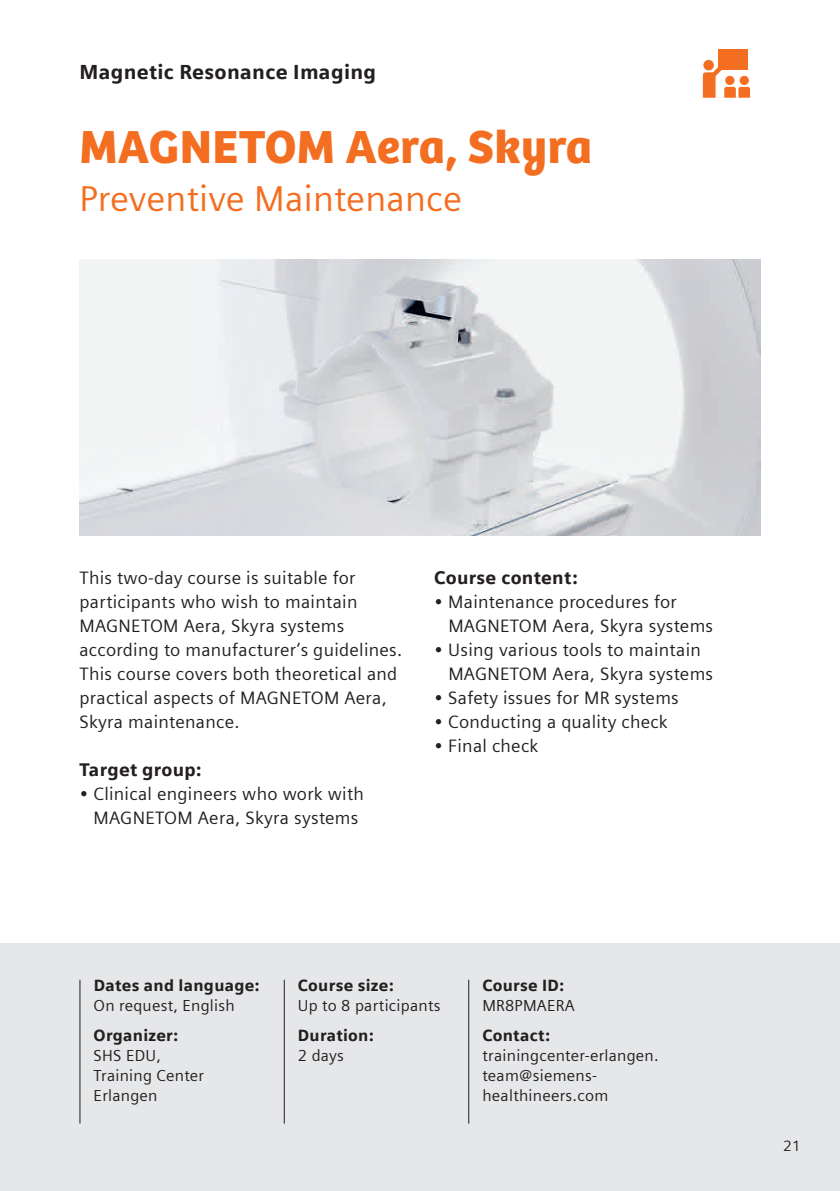
<style>
.page{position:relative;width:840px;height:1191px;background:#fff}
.page>*{position:absolute;margin:0;border:0;box-sizing:border-box;transform-origin:0 0}
.headline__30pt_33pt{font:48px "SH Bree Headline Regular";letter-spacing:.005em;color:#f36e21}
.headline__30pt_33pt-2{font:36px "Siemens Sans";letter-spacing:.005em;color:#f36e21}
.headline__30pt_33pt-3{font:900 20px "Siemens Sans";letter-spacing:.015em;color:#231f20}
.t1{font:18px/24px "Siemens Sans";letter-spacing:.015em;color:#231f20}
.t2{font:900 18px "Siemens Sans";letter-spacing:.015em;color:#231f20}
.t3{font:16px/20px "Siemens Sans";letter-spacing:.015em;color:#231f20}
.t4{font:900 16px/20px "Siemens Sans";letter-spacing:.015em;color:#231f20}
.t5{font:15px "Siemens Sans";color:#231f20}
.s1{font-weight:400}
.s2{font-weight:900}
</style>
<div class="page">
<div style="left:0;top:943px;width:839px;height:248px;background:#e6e7e9"></div>
<img style="left:79px;top:260px;width:681px;height:275px">
<hr style="left:283px;top:979px;width:1px;height:144px;background:#231f20">
<hr style="left:468px;top:979px;width:1px;height:144px;background:#231f20">
<hr style="left:79px;top:979px;width:1px;height:144px;background:#231f20">
<div style="left:718px;top:50px;width:29px;height:20px;background:#f36e21"></div>
<div style="left:703px;top:60px;width:10px;height:10px;background:#f36e21;border-radius:50%"></div>
<svg style="left:702px;top:65px;width:47px;height:33px"></svg>
<p class="headline__30pt_33pt-3" style="left:79px;top:56px;width:298px">Magnetic Resonance Imaging</p>
<p class="headline__30pt_33pt" style="left:79px;top:110px;width:514px">MAGNETOM Aera, Skyra</p>
<p class="headline__30pt_33pt-2" style="left:79px;top:172px;width:384px">Preventive Maintenance</p>
<p class="t1" style="left:79px;top:564px;width:277px">This two-day course is suitable for</p>
<p class="t1" style="left:79px;top:588px;width:279px">participants who wish to maintain<br>MAGNETOM Aera, Skyra systems</p>
<p class="t1" style="left:79px;top:636px;width:324px">according to manufacturer’s guidelines.<br>This course covers both theoretical and practical aspects of MAGNETOM Aera, Skyra maintenance.</p>
<p class="t2" style="left:79px;top:755px;width:124px">Target group:</p>
<p class="t1" style="left:79px;top:780px;width:286px;text-align:center">• Clinical engineers who work with<br>MAGNETOM Aera, Skyra systems</p>
<p class="t2" style="left:434px;top:563px;width:145px">Course content:</p>
<p class="t1" style="left:448px;top:588px;width:266px;text-indent:-14px">• Maintenance procedures for<br>MAGNETOM Aera, Skyra systems</p>
<p class="t1" style="left:448px;top:636px;width:266px;text-indent:-14px">• Using various tools to maintain<br>MAGNETOM Aera, Skyra systems</p>
<p class="t1" style="left:434px;top:684px;width:246px">• Safety issues for MR systems</p>
<p class="t1" style="left:434px;top:708px;width:235px">• Conducting a quality check</p>
<p class="t1" style="left:434px;top:732px;width:105px">• Final check</p>
<p class="t4" style="left:94px;top:974px;width:167px">Dates and language:<br><span class="s1">On request, English</span></p>
<p class="t3" style="left:94px;top:1024px;width:112px"><span class="s2">Organizer:<br></span>SHS EDU,<br>Training Center<br>Erlangen</p>
<p class="t4" style="left:298px;top:974px;width:97px">Course size:</p>
<p class="t3" style="left:298px;top:994px;width:144px">Up to 8 participants</p>
<p class="t4" style="left:298px;top:1024px;width:77px">Duration:</p>
<p class="t3" style="left:298px;top:1044px;width:47px">2 days</p>
<p class="t4" style="left:482px;top:974px;width:83px">Course ID:</p>
<p class="t3" style="left:482px;top:994px;width:94px">MR8PMAERA</p>
<p class="t4" style="left:482px;top:1024px;width:69px">Contact:</p>
<p class="t3" style="left:482px;top:1044px;width:178px">trainingcenter-erlangen. team@siemens-</p>
<p class="t3" style="left:482px;top:1084px;width:127px">healthineers.com</p>
<p class="t5" style="left:782px;top:1134px;width:19px">21</p>
</div>
